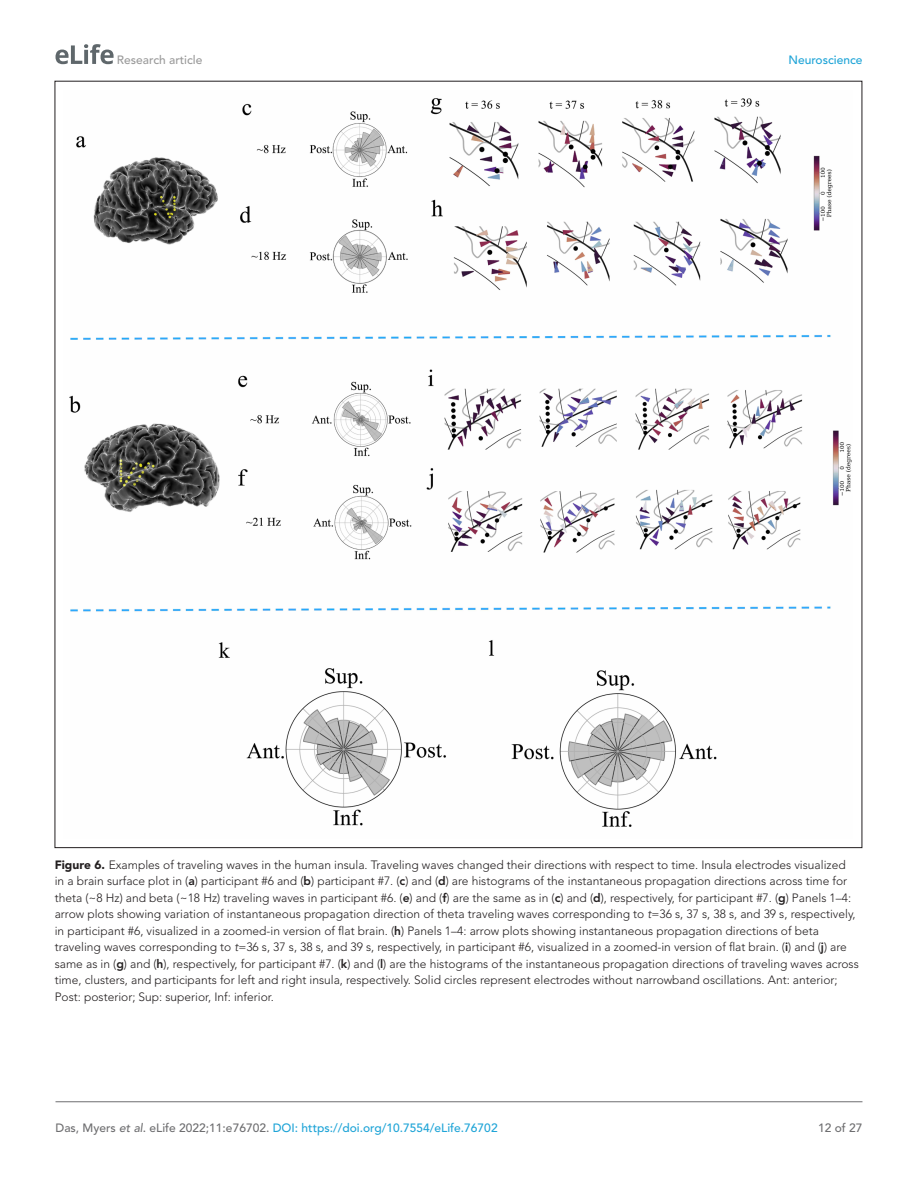
<style>
.page{position:relative;width:918px;height:1188px;background:#fff}
.page>*{position:absolute;margin:0;border:0;box-sizing:border-box;transform-origin:0 0}
.t1{font:300 12px/16.5px "Avenir LT Std";color:#231f20}
.t2{font:500 12px "Avenir LT Std";color:#1ea4d7}
.t3{font:500 12px "Avenir LT Std";color:#9a9a9a}
.t4{font:500 12px "Avenir LT Std";color:#6e6e70}
.s1{font-weight:900}
.s2{font-weight:800}
.s3{font-style:italic}
.s4{color:#6e6e70}
.s5{font-style:italic;color:#6e6e70}
</style>
<div class="page">
<svg style="left:56px;top:44px;width:58px;height:20px"></svg>
<hr style="left:56px;top:1101px;width:806px;height:1px;background:#6e6e70">
<img style="left:69px;top:98px;width:783px;height:729px">
<p class="t3" style="left:117px;top:53px;width:87px">Research article</p>
<p class="t2" style="left:788px;top:53px;width:76px">Neuroscience</p>
<p class="t1" style="left:55px;top:856px;width:806px"><span class="s1">Figure 6.</span> Examples of traveling waves in the human insula. Traveling waves changed their directions with respect to time. Insula electrodes visualized<br>in a brain surface plot in (<span class="s2">a</span>) participant #6 and (<span class="s2">b</span>) participant #7. (<span class="s2">c</span>) and (<span class="s2">d</span>) are histograms of the instantaneous propagation directions across time for theta (~8 Hz) and beta (~18 Hz) traveling waves in participant #6. (<span class="s2">e</span>) and (<span class="s2">f</span>) are the same as in (<span class="s2">c</span>) and (<span class="s2">d</span>), respectively, for participant #7. (<span class="s2">g</span>) Panels 1–4: arrow plots showing variation of instantaneous propagation direction of theta traveling waves corresponding to <span class="s3">t</span>=36 s, 37 s, 38 s, and 39 s, respectively, in participant #6, visualized in a zoomed-in version of flat brain. (<span class="s2">h</span>) Panels 1–4: arrow plots showing instantaneous propagation directions of beta traveling waves corresponding to <span class="s3">t</span>=36 s, 37 s, 38 s, and 39 s, respectively, in participant #6, visualized in a zoomed-in version of flat brain. (<span class="s2">i</span>) and (<span class="s2">j</span>) are same as in (<span class="s2">g</span>) and (<span class="s2">h</span>), respectively, for participant #7. (<span class="s2">k</span>) and (<span class="s2">l</span>) are the histograms of the instantaneous propagation directions of traveling waves across time, clusters, and participants for left and right insula, respectively. Solid circles represent electrodes without narrowband oscillations. Ant: anterior; Post: posterior; Sup: superior, Inf: inferior.</p>
<p class="t2" style="left:56px;top:1121px;width:444px"><span class="s4">Das, Myers</span> <span class="s5">et al</span><span class="s4">. eLife 2022;11:e76702.</span> DOI: https://doi.org/10.7554/eLife.76702</p>
<p class="t4" style="left:818px;top:1121px;width:46px">12 of 27</p>
</div>
